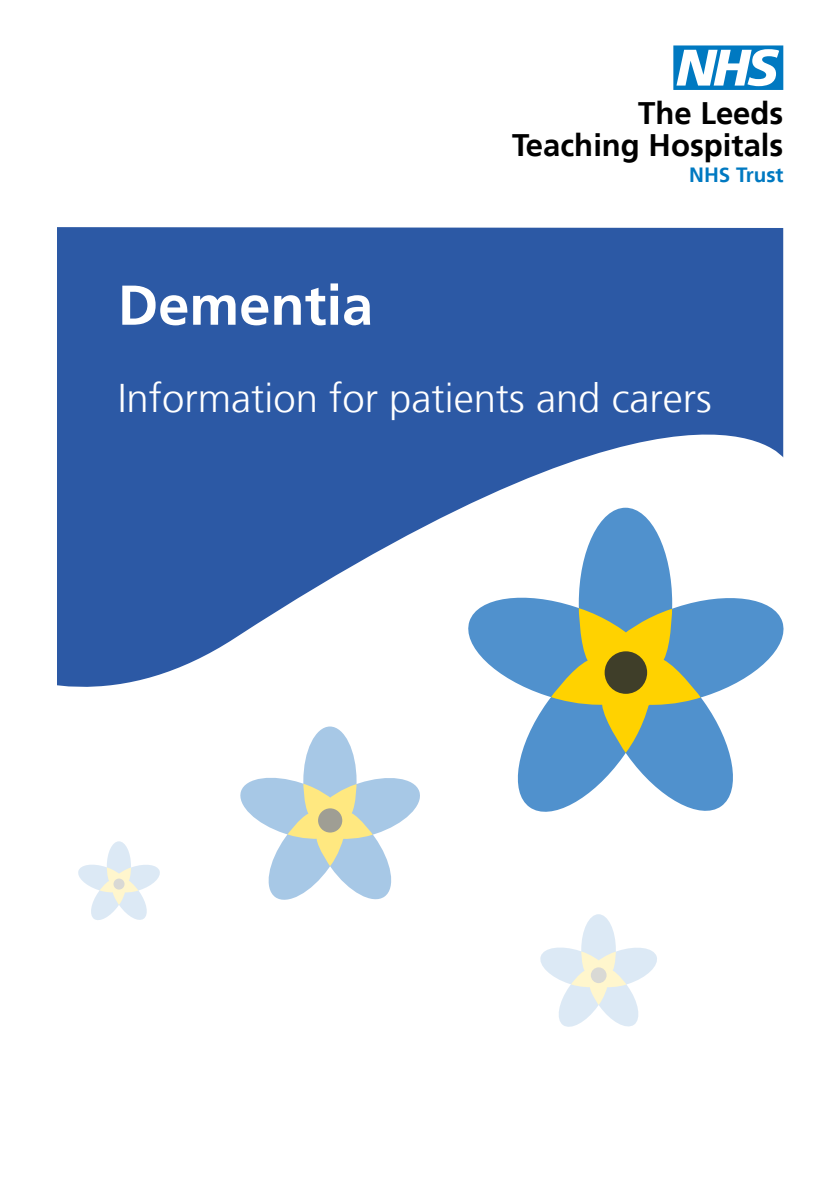
<style>
.page{position:relative;width:840px;height:1191px;background:#fff}
.page>*{position:absolute;margin:0;border:0;box-sizing:border-box;transform-origin:0 0}
.t1{font:62.2px "NHS";color:#0079c1}
.Cover_title_A{font:700 56px "Frutiger LT";color:#fff}
.Cover_title_B{font:300 40px "Frutiger LT";color:#fff}
.t2{font:700 31px "Frutiger LT";color:#000}
.t3{font:700 20.6px "Frutiger LT";color:#0079c1}
</style>
<div class="page">
<svg style="left:57px;top:227px;width:725px;height:460px;fill:#2c59a5"></svg>
<svg style="left:468px;top:508px;width:315px;height:303px"></svg>
<svg style="left:550px;top:608px;width:150px;height:145px;background:#9aac75"></svg>
<div style="left:604px;top:651px;width:42px;height:43px;background:#3f3e29;border-radius:50%"></div>
<svg style="left:240px;top:726px;width:180px;height:173px"></svg>
<div style="left:318px;top:808px;width:24px;height:24px;background:#9f9e94;border-radius:50%"></div>
<svg style="left:540px;top:914px;width:116px;height:112px"></svg>
<svg style="left:590px;top:967px;width:16px;height:16px"></svg>
<svg style="left:78px;top:841px;width:82px;height:79px"></svg>
<div style="left:113px;top:878px;width:11px;height:11px;background:#d9d9d5;border-radius:50%"></div>
<h1 class="t1" style="left:673px;top:33px;width:111px">n</h1>
<p class="t2" style="left:638px;top:95px;width:147px">The Leeds</p>
<p class="Cover_title_A" style="left:118px;top:272px;width:257px">Dementia</p>
<p class="t2" style="left:512px;top:127px;width:273px">Teaching Hospitals</p>
<p class="t3" style="left:688px;top:162px;width:96px">NHS Trust</p>
<p class="Cover_title_B" style="left:118px;top:376px;width:595px">Information for patients and carers</p>
</div>
